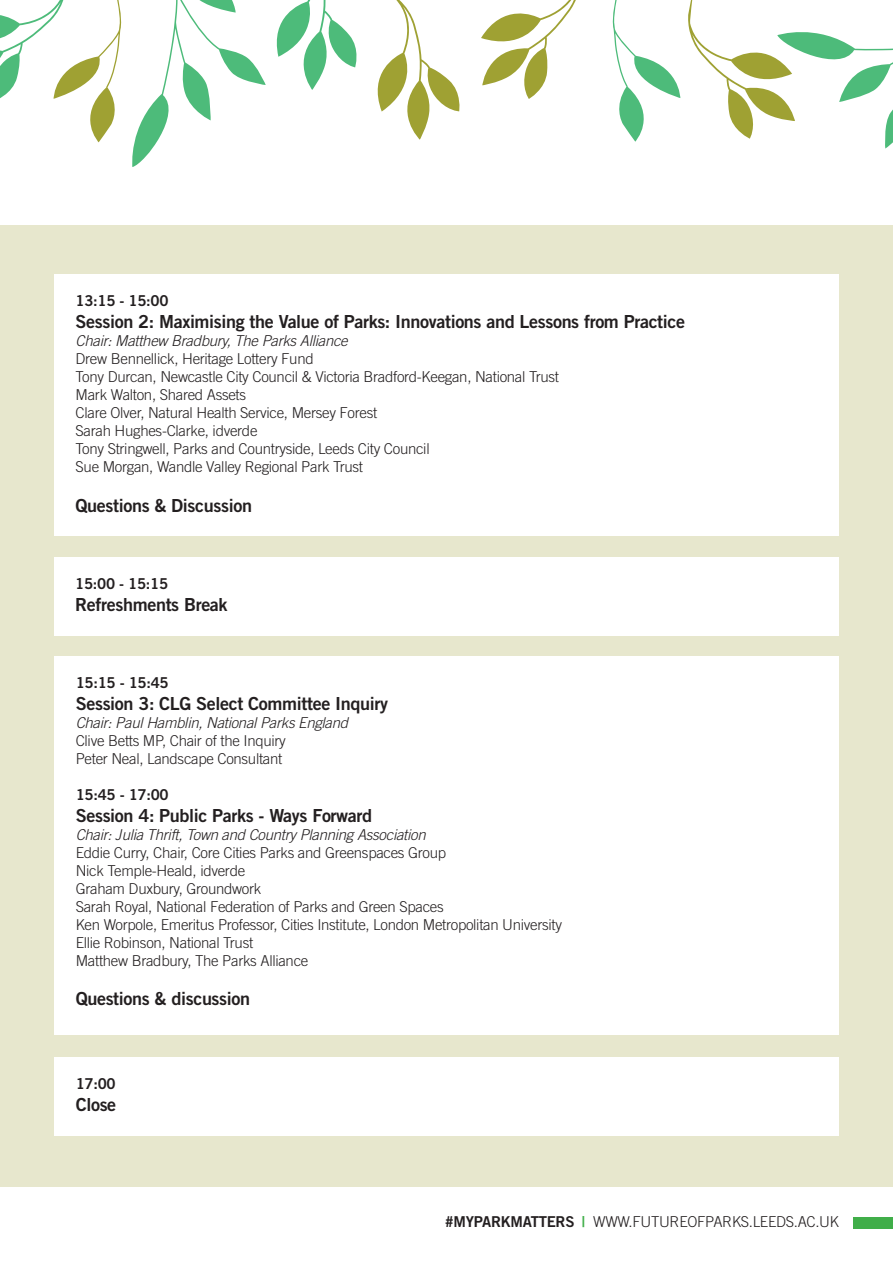
<style>
.page{position:relative;width:893px;height:1263px;background:#fff}
.page>*{position:absolute;margin:0;border:0;box-sizing:border-box;transform-origin:0 0}
.t1{font:18px "Trade Gothic LT Std Bd 2";letter-spacing:-.02em;color:#231f20}
.t2{font:300 15px "Trade Gothic LT Std";letter-spacing:-.02em;color:#231f20}
.t3{font:italic 300 15px "Trade Gothic LT Std";letter-spacing:-.02em;color:#231f20}
.t4{font:15px "Trade Gothic LT Std Bd 2";letter-spacing:-.02em;color:#231f20}
.s1{font-family:"Trade Gothic LT Std Bd 2";font-weight:400}
.s2{font-family:"Trade Gothic LT Std Bd 2";font-weight:400;color:#40ae49}
</style>
<div class="page">
<div style="left:0;top:225px;width:893px;height:961px;background:#e7e7cd"></div>
<div style="left:54px;top:274px;width:785px;height:262px;background:#fff"></div>
<div style="left:54px;top:557px;width:785px;height:79px;background:#fff"></div>
<div style="left:54px;top:656px;width:785px;height:379px;background:#fff"></div>
<div style="left:54px;top:1057px;width:785px;height:78px;background:#fff"></div>
<svg style="left:0;top:0;width:460px;height:167px"></svg>
<svg style="left:688px;top:0;width:205px;height:149px"></svg>
<svg style="left:612px;top:0;width:68px;height:142px"></svg>
<svg style="left:481px;top:0;width:95px;height:99px"></svg>
<div style="left:853px;top:1217px;width:40px;height:11px;background:#40ae49"></div>
<p class="t4" style="left:76px;top:292px;width:95px">13:15 - 15:00</p>
<p class="t1" style="left:76px;top:310px;width:611px">Session 2: Maximising the Value of Parks: Innovations and Lessons from Practice</p>
<p class="t3" style="left:76px;top:332px;width:274px">Chair: Matthew Bradbury, The Parks Alliance</p>
<p class="t2" style="left:76px;top:350px;width:240px">Drew Bennellick, Heritage Lottery Fund</p>
<p class="t2" style="left:76px;top:368px;width:485px">Tony Durcan, Newcastle City Council &amp; Victoria Bradford-Keegan, National Trust</p>
<p class="t2" style="left:76px;top:386px;width:172px">Mark Walton, Shared Assets</p>
<p class="t2" style="left:76px;top:404px;width:303px">Clare Olver, Natural Health Service, Mersey Forest</p>
<p class="t2" style="left:76px;top:422px;width:183px">Sarah Hughes-Clarke, idverde</p>
<p class="t2" style="left:76px;top:440px;width:356px">Tony Stringwell, Parks and Countryside, Leeds City Council</p>
<p class="t2" style="left:76px;top:458px;width:289px">Sue Morgan, Wandle Valley Regional Park Trust</p>
<p class="t1" style="left:76px;top:494px;width:178px">Questions &amp; Discussion</p>
<p class="t4" style="left:75px;top:575px;width:95px">15:00 - 15:15</p>
<p class="t1" style="left:75px;top:593px;width:154px">Refreshments Break</p>
<p class="t4" style="left:76px;top:674px;width:95px">15:15 - 15:45</p>
<p class="t1" style="left:76px;top:692px;width:314px">Session 3: CLG Select Committee Inquiry</p>
<p class="t3" style="left:76px;top:714px;width:274px">Chair: Paul Hamblin, National Parks England</p>
<p class="t2" style="left:76px;top:732px;width:212px">Clive Betts MP, Chair of the Inquiry</p>
<p class="t2" style="left:76px;top:750px;width:208px">Peter Neal, Landscape Consultant</p>
<p class="t4" style="left:76px;top:785px;width:95px">15:45 - 17:00</p>
<p class="t1" style="left:76px;top:804px;width:298px">Session 4: Public Parks - Ways Forward</p>
<p class="t3" style="left:76px;top:825px;width:351px">Chair: Julia Thrift, Town and Country Planning Association</p>
<p class="t2" style="left:76px;top:843px;width:372px">Eddie Curry, Chair, Core Cities Parks and Greenspaces Group</p>
<p class="t2" style="left:76px;top:861px;width:171px">Nick Temple-Heald, idverde</p>
<p class="t2" style="left:76px;top:879px;width:187px">Graham Duxbury, Groundwork</p>
<p class="t2" style="left:76px;top:897px;width:369px">Sarah Royal, National Federation of Parks and Green Spaces</p>
<p class="t2" style="left:76px;top:915px;width:488px">Ken Worpole, Emeritus Professor, Cities Institute, London Metropolitan University</p>
<p class="t2" style="left:76px;top:933px;width:179px">Ellie Robinson, National Trust</p>
<p class="t2" style="left:76px;top:951px;width:234px">Matthew Bradbury, The Parks Alliance</p>
<p class="t1" style="left:76px;top:988px;width:176px">Questions &amp; discussion</p>
<p class="t4" style="left:76px;top:1074px;width:42px">17:00</p>
<p class="t1" style="left:76px;top:1093px;width:42px">Close</p>
<p class="t2" style="left:445px;top:1213px;width:396px"><span class="s1">#MYPARKMATTERS</span> <span class="s2">|</span> WWW.FUTUREOFPARKS.LEEDS.AC.UK</p>
</div>
